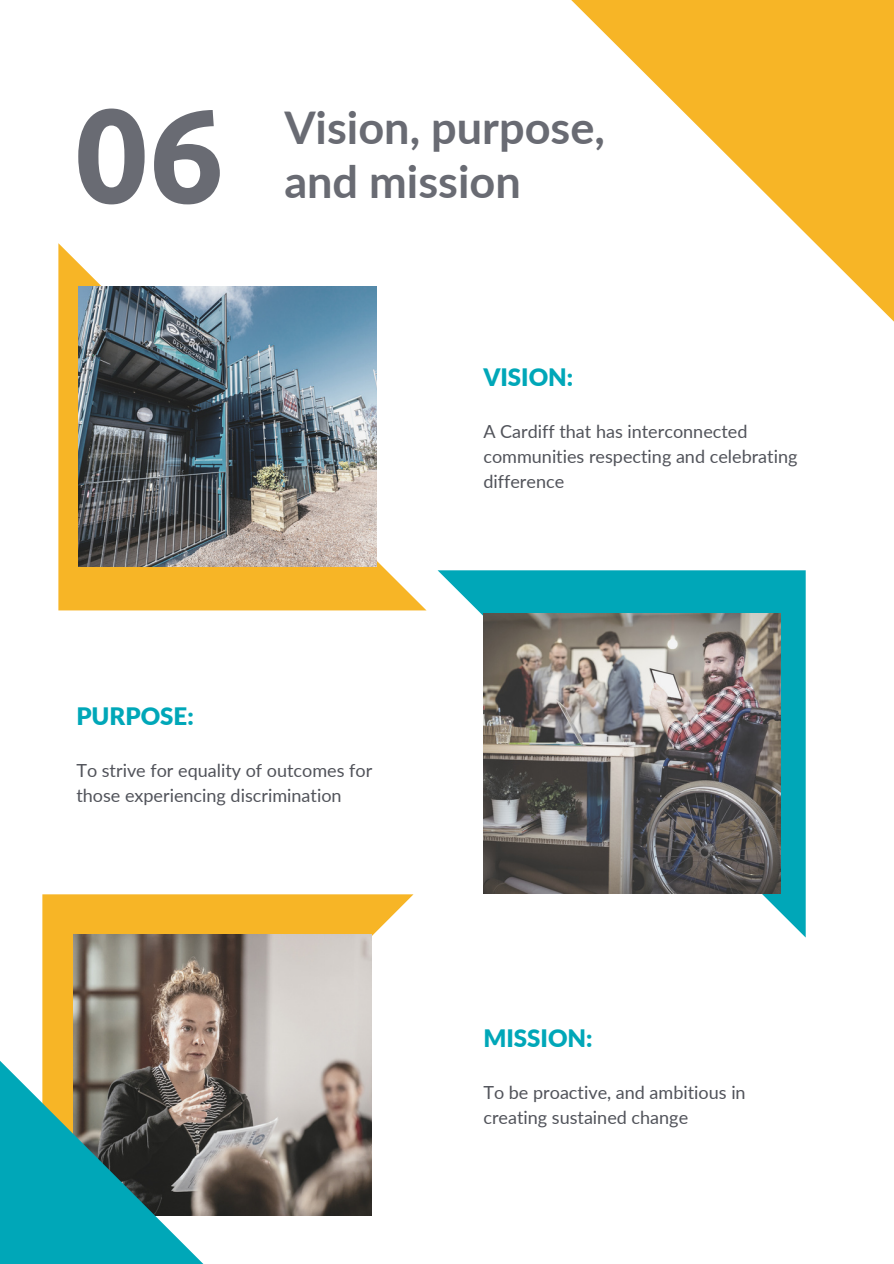
<style>
.page{position:relative;width:894px;height:1264px;background:#fff}
.page>*{position:absolute;margin:0;border:0;box-sizing:border-box;transform-origin:0 0}
.t1{font:700 132.6px "Ubuntu";color:#696b73}
.t2{font:700 45px/54px "Lato";color:#696b73}
.t3{font:900 24px "Lato";color:#00a7b8}
.t4{font:18px/24.8px "Lato";color:#51535a}
</style>
<div class="page">
<svg style="left:42px;top:894px;width:371px;height:322px;fill:#f7b526"></svg>
<svg style="left:571px;top:0;width:322px;height:321px"></svg>
<img style="left:74px;top:934px;width:297px;height:281px">
<svg style="left:58px;top:243px;width:368px;height:367px"></svg>
<img style="left:79px;top:286px;width:297px;height:281px">
<svg style="left:437px;top:570px;width:368px;height:367px"></svg>
<img style="left:483px;top:613px;width:297px;height:280px">
<svg style="left:0;top:1060px;width:205px;height:203px;background:#3b8a8a"></svg>
<p class="t1" style="left:74px;top:79px;width:152px">06</p>
<p class="t2" style="left:284px;top:100px;width:322px">Vision, purpose, and mission</p>
<p class="t3" style="left:483px;top:362px;width:91px">VISION:</p>
<p class="t4" style="left:483px;top:418px;width:315px">A Cardiff that has interconnected communities respecting and celebrating difference</p>
<p class="t3" style="left:76px;top:701px;width:119px">PURPOSE:</p>
<p class="t4" style="left:76px;top:758px;width:297px">To strive for equality of outcomes for those experiencing discrimination</p>
<p class="t3" style="left:483px;top:1023px;width:111px">MISSION:</p>
<p class="t4" style="left:483px;top:1079px;width:264px">To be proactive, and ambitious in creating sustained change</p>
</div>
